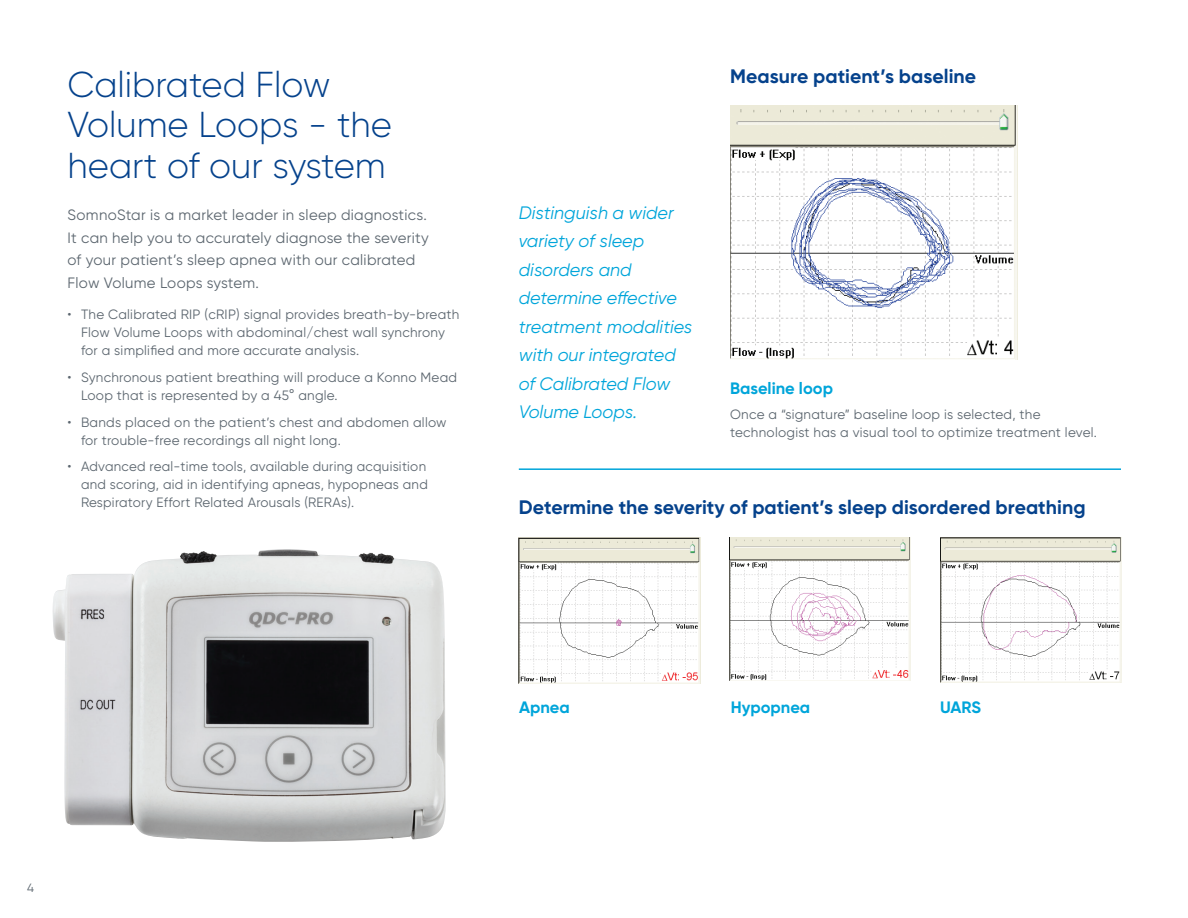
<style>
.page{position:relative;width:1188px;height:918px;background:#fff}
.page>*{position:absolute;margin:0;border:0;box-sizing:border-box;transform-origin:0 0}
.Headline_Light_24_27{font:300 36px/40.5px "Gilroy";color:#05428c}
.Subhead_Bold_13{font:700 19.5px "Gilroy";color:#05428c}
.Body_Copy_Emph_11_16{font:italic 18px/28.5px "Gilroy";color:#00a5da}
.Body_Copy_Emph_11_16-2{font:700 16.5px "Gilroy";color:#00a5da}
.Body_Copy_11_16{font:15px/22.5px "Gilroy";letter-spacing:.02em;color:#5c666f}
.Bullets{font:13.5px/18px "Gilroy";letter-spacing:.02em;color:#5c666f}
.t1{font:12px "Gilroy";color:#5c666f}
</style>
<div class="page">
<img style="left:730px;top:106px;width:288px;height:254px">
<img style="left:519px;top:538px;width:181px;height:145px">
<img style="left:730px;top:537px;width:180px;height:144px">
<img style="left:940px;top:538px;width:181px;height:145px">
<img style="left:52px;top:551px;width:394px;height:291px">
<hr style="left:519px;top:468px;width:602px;height:2px;background:#00a5da">
<p class="Headline_Light_24_27" style="left:68px;top:63px;width:326px">Calibrated Flow<br>Volume Loops - the heart of our system</p>
<p class="Body_Copy_11_16" style="left:68px;top:204px;width:363px">SomnoStar is a market leader in sleep diagnostics.<br>It can help you to accurately diagnose the severity of your patient’s sleep apnea with our calibrated Flow Volume Loops system.</p>
<p class="Bullets" style="left:81px;top:306px;width:380px;text-indent:-14px">• The Calibrated RIP (cRIP) signal provides breath-by-breath<br>Flow Volume Loops with abdominal/chest wall synchrony for a simplified and more accurate analysis.</p>
<p class="Bullets" style="left:81px;top:368px;width:378px;text-indent:-14px">• Synchronous patient breathing will produce a Konno Mead<br>Loop that is represented by a 45° angle.</p>
<p class="Bullets" style="left:81px;top:413px;width:367px;text-indent:-14px">• Bands placed on the patient’s chest and abdomen allow for trouble-free recordings all night long.</p>
<p class="Bullets" style="left:81px;top:457px;width:348px;text-indent:-14px">• Advanced real-time tools, available during acquisition and scoring, aid in identifying apneas, hypopneas and<br>Respiratory Effort Related Arousals (RERAs).</p>
<p class="Subhead_Bold_13" style="left:730px;top:64px;width:247px">Measure patient’s baseline</p>
<p class="Body_Copy_Emph_11_16" style="left:519px;top:198px;width:175px">Distinguish a wider variety of sleep disorders and determine effective treatment modalities with our integrated of Calibrated Flow<br>Volume Loops.</p>
<p class="Body_Copy_Emph_11_16-2" style="left:730px;top:378px;width:104px">Baseline loop</p>
<p class="Bullets" style="left:730px;top:405px;width:368px">Once a “signature” baseline loop is selected, the technologist has a visual tool to optimize treatment level.</p>
<p class="Subhead_Bold_13" style="left:519px;top:495px;width:568px">Determine the severity of patient’s sleep disordered breathing</p>
<p class="t1" style="left:27px;top:880px;width:8px">4</p>
<p class="Body_Copy_Emph_11_16-2" style="left:519px;top:696px;width:52px">Apnea</p>
<p class="Body_Copy_Emph_11_16-2" style="left:731px;top:696px;width:81px">Hypopnea</p>
<p class="Body_Copy_Emph_11_16-2" style="left:940px;top:696px;width:43px">UARS</p>
</div>
